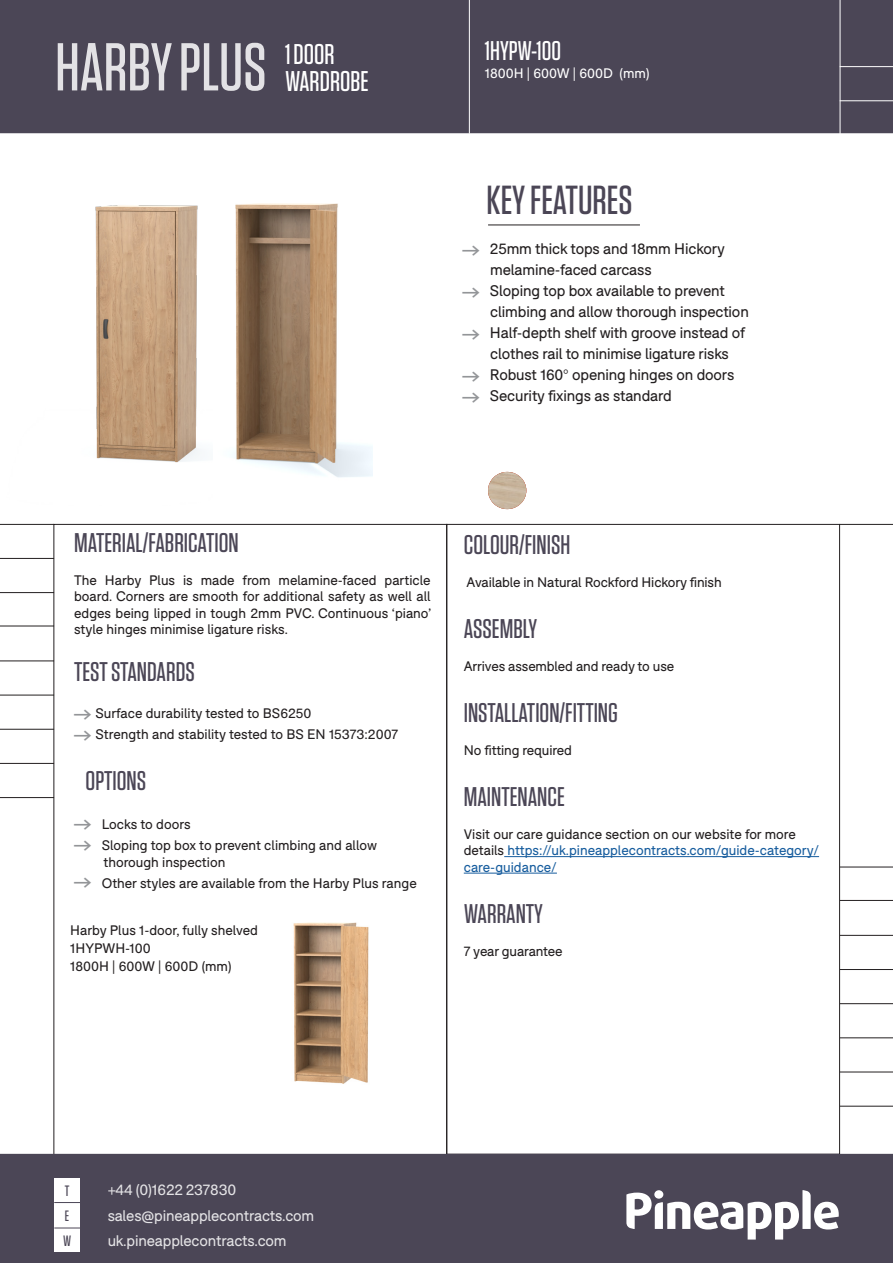
<style>
.page{position:relative;width:893px;height:1263px;background:#fff}
.page>*{position:absolute;margin:0;border:0;box-sizing:border-box;transform-origin:0 0}
.t1{font:500 67.5px "Tungsten";color:#fff}
.t2{font:500 40.5px "Tungsten";color:#4b4656}
.body_1_BLACK{font:500 28.5px "Tungsten";color:#fff}
.t3{font:500 27px "Tungsten";color:#4b4656}
.t4{font:500 27px "Tungsten";color:#fff}
.t5{font:15px "F37 Bolton";letter-spacing:-.01em;color:#231f20}
.t6{font:15px "F37 Bolton";letter-spacing:-.01em;color:#fff}
.t7{font:500 15px "Tungsten";color:#4b4656}
.t8{font:13.5px/16.5px "F37 Bolton";color:#231f20;text-align:justify}
.t9{font:13.5px/16.5px "F37 Bolton";color:#175d9e}
.t10{font:13.5px "F37 Bolton";color:#fff}
.s1{font-family:"Pinearrow";color:#939598}
.s2{font-family:"Pinearrow";font-size:15px;color:#939598}
.s3{color:#231f20}
</style>
<div class="page">
<div style="left:1px;top:1px;width:891px;height:131px;background:#4b4656"></div>
<div style="left:0;top:0;width:893px;height:133px;border:2px solid #4b4656"></div>
<div style="left:0;top:1154px;width:893px;height:109px;background:#4b4656"></div>
<hr style="left:840px;top:867px;width:53px;height:1px;background:#231f20">
<hr style="left:840px;top:1003px;width:53px;height:1px;background:#231f20">
<hr style="left:840px;top:935px;width:53px;height:1px;background:#231f20">
<hr style="left:840px;top:1072px;width:53px;height:1px;background:#231f20">
<hr style="left:840px;top:1037px;width:53px;height:1px;background:#231f20">
<hr style="left:840px;top:969px;width:53px;height:1px;background:#231f20">
<hr style="left:840px;top:1106px;width:53px;height:1px;background:#231f20">
<hr style="left:504px;top:856px;width:315px;height:1px;background:#175d9e">
<hr style="left:464px;top:873px;width:93px;height:1px;background:#175d9e">
<hr style="left:840px;top:900px;width:53px;height:1px;background:#231f20">
<svg style="left:626px;top:1190px;width:213px;height:49px"></svg>
<div style="left:654px;top:1190px;width:9px;height:9px;background:#fff;border-radius:50%"></div>
<div style="left:54px;top:1177px;width:26px;height:25px;background:#fff"></div>
<div style="left:54px;top:1202px;width:26px;height:25px;background:#fff"></div>
<svg style="left:54px;top:1202px;width:26px;height:1px"></svg>
<hr style="left:840px;top:524px;width:53px;height:1px;background:#231f20">
<hr style="left:488px;top:225px;width:152px;height:1px;background:#231f20">
<hr style="left:840px;top:0;width:1px;height:135px;background:#fff">
<hr style="left:840px;top:66px;width:53px;height:1px;background:#fff">
<hr style="left:840px;top:100px;width:53px;height:1px;background:#fff">
<hr style="left:469px;top:0;width:1px;height:134px;background:#fff">
<hr style="left:0;top:592px;width:54px;height:1px;background:#231f20">
<hr style="left:0;top:729px;width:54px;height:1px;background:#231f20">
<hr style="left:0;top:660px;width:54px;height:1px;background:#231f20">
<hr style="left:0;top:524px;width:54px;height:1px;background:#231f20">
<hr style="left:0;top:797px;width:54px;height:1px;background:#231f20">
<hr style="left:0;top:763px;width:54px;height:1px;background:#231f20">
<hr style="left:0;top:695px;width:54px;height:1px;background:#231f20">
<hr style="left:0;top:558px;width:54px;height:1px;background:#231f20">
<hr style="left:0;top:626px;width:54px;height:1px;background:#231f20">
<div style="left:54px;top:1227px;width:26px;height:25px;background:#fff"></div>
<svg style="left:54px;top:1227px;width:26px;height:1px"></svg>
<img style="left:95px;top:205px;width:105px;height:258px">
<img style="left:488px;top:472px;width:38px;height:37px">
<svg style="left:488px;top:472px;width:38px;height:37px"></svg>
<img style="left:293px;top:922px;width:76px;height:162px">
<img style="left:234px;top:203px;width:139px;height:275px">
<h1 class="t1" style="left:55px;top:32px;width:213px">HARBY PLUS</h1>
<p class="body_1_BLACK" style="left:285px;top:39px;width:51px">1 DOOR</p>
<p class="body_1_BLACK" style="left:285px;top:66px;width:85px">WARDROBE</p>
<p class="t4" style="left:485px;top:36px;width:78px">1HYPW-100</p>
<p class="t10" style="left:485px;top:65px;width:166px">1800H | 600W | 600D (mm)</p>
<p class="t2" style="left:487px;top:178px;width:148px">KEY FEATURES</p>
<p class="t5" style="left:462px;top:240px;width:264px"><span class="s1">A</span> 25mm thick tops and 18mm Hickory</p>
<p class="t5" style="left:490px;top:261px;width:163px">melamine-faced carcass</p>
<p class="t5" style="left:462px;top:282px;width:264px"><span class="s1">A</span> Sloping top box available to prevent</p>
<p class="t5" style="left:490px;top:303px;width:260px">climbing and allow thorough inspection</p>
<p class="t5" style="left:462px;top:324px;width:284px"><span class="s1">A</span> Half-depth shelf with groove instead of</p>
<p class="t5" style="left:490px;top:345px;width:240px">clothes rail to minimise ligature risks</p>
<p class="t5" style="left:462px;top:366px;width:273px"><span class="s1">A</span> Robust 160° opening hinges on doors</p>
<p class="t5" style="left:462px;top:387px;width:211px"><span class="s1">A</span> Security fixings as standard</p>
<p class="t3" style="left:74px;top:528px;width:166px">MATERIAL/FABRICATION</p>
<p class="t8" style="left:74px;top:572px;width:359px">The Harby Plus is made from melamine-faced particle board. Corners are smooth for additional safety as well all edges being lipped in tough 2mm PVC. Continuous ‘piano’ style hinges minimise ligature risks.</p>
<p class="t3" style="left:74px;top:657px;width:122px">TEST STANDARDS</p>
<p class="t8" style="left:74px;top:705px;width:239px"><span class="s2">A</span>Surface durability tested to BS6250</p>
<p class="t8" style="left:74px;top:726px;width:326px"><span class="s2">A</span>Strength and stability tested to BS EN 15373:2007</p>
<p class="t3" style="left:86px;top:767px;width:62px">OPTIONS</p>
<p class="t8" style="left:74px;top:816px;width:118px"><span class="s2">A</span> Locks to doors</p>
<p class="t8" style="left:74px;top:837px;width:304px"><span class="s2">A</span> Sloping top box to prevent climbing and allow</p>
<p class="t8" style="left:103px;top:854px;width:123px">thorough inspection</p>
<p class="t8" style="left:74px;top:875px;width:344px"><span class="s2">A</span> Other styles are available from the Harby Plus range</p>
<p class="t8" style="left:70px;top:922px;width:189px">Harby Plus 1-door, fully shelved</p>
<p class="t8" style="left:70px;top:940px;width:82px">1HYPWH-100</p>
<p class="t8" style="left:70px;top:958px;width:163px">1800H | 600W | 600D (mm)</p>
<p class="t3" style="left:464px;top:530px;width:108px">COLOUR/FINISH</p>
<p class="t8" style="left:467px;top:574px;width:257px">Available in Natural Rockford Hickory finish</p>
<p class="t3" style="left:464px;top:614px;width:75px">ASSEMBLY</p>
<p class="t8" style="left:464px;top:658px;width:212px">Arrives assembled and ready to use</p>
<p class="t3" style="left:464px;top:698px;width:156px">INSTALLATION/FITTING</p>
<p class="t8" style="left:464px;top:742px;width:110px">No fitting required</p>
<p class="t3" style="left:464px;top:782px;width:102px">MAINTENANCE</p>
<p class="t9" style="left:464px;top:826px;width:357px"><span class="s3">Visit our care guidance section on our website for more details</span> https://uk.pineapplecontracts.com/guide-category/ care-guidance/</p>
<p class="t3" style="left:464px;top:899px;width:80px">WARRANTY</p>
<p class="t8" style="left:464px;top:943px;width:100px">7 year guarantee</p>
<p class="t7" style="left:65px;top:1183px;width:6px">T</p>
<p class="t6" style="left:107px;top:1181px;width:130px">+44 (0)1622 237830</p>
<p class="t7" style="left:65px;top:1208px;width:6px">E</p>
<p class="t6" style="left:107px;top:1206px;width:208px">sales@pineapplecontracts.com</p>
<p class="t7" style="left:63px;top:1233px;width:10px">W</p>
<p class="t6" style="left:107px;top:1232px;width:181px">uk.pineapplecontracts.com</p>
</div>
